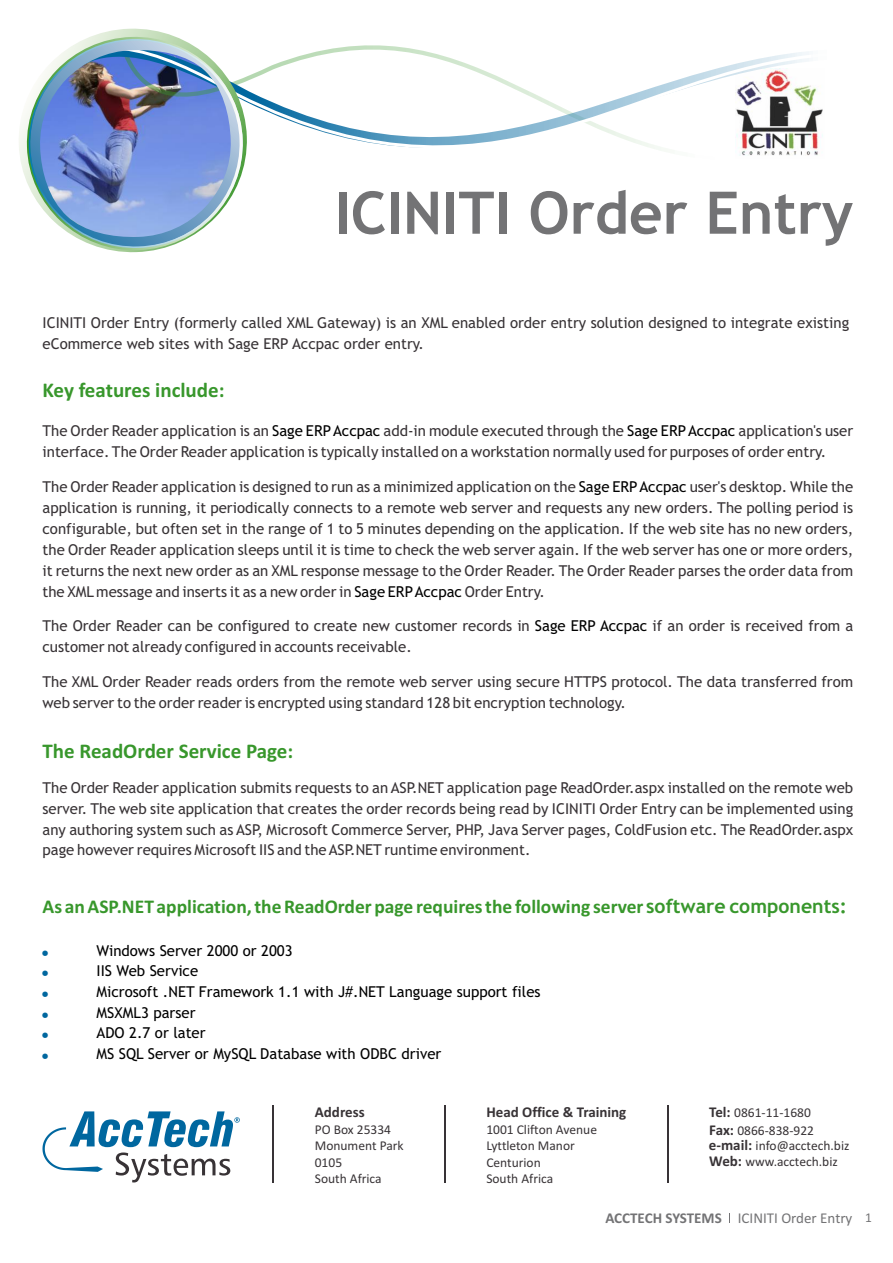
<style>
.page{position:relative;width:893px;height:1263px;background:#fff}
.page>*{position:absolute;margin:0;border:0;box-sizing:border-box;transform-origin:0 0}
.t1{font:700 58.65px "Trebuchet MS";color:#737375}
.t2{font:700 21px "Calibri";color:#38972c}
.t3{font:700 19.5px "Calibri";color:#38972c}
.t4{font:15px/20.9px "Trebuchet MS";color:#383336}
.t5{font:15px/20.7px "Trebuchet MS";color:#000}
.t6{font:15px "Calibri";color:#737375}
.t7{font:700 15px "Calibri";color:#383336}
.t8{font:13.5px/16.5px "Calibri";color:#383336}
.s1{color:#000}
.s2{font-family:"Trebuchet MS"}
.s3{font-weight:700;font-size:15px}
.s4{font-weight:700}
.s5{font-size:13.35px}
</style>
<div class="page">
<svg style="left:248px;top:45px;width:575px;height:111px"></svg>
<svg style="left:19px;top:28px;width:229px;height:225px"></svg>
<svg style="left:26px;top:36px;width:218px;height:215px"></svg>
<img style="left:28px;top:38px;width:215px;height:211px">
<hr style="left:444px;top:1106px;width:2px;height:77px;background:#383336">
<hr style="left:273px;top:1106px;width:1px;height:77px;background:#383336">
<hr style="left:667px;top:1106px;width:1px;height:77px;background:#383336">
<svg style="left:42px;top:1111px;width:198px;height:71px"></svg>
<h1 class="t1" style="left:334px;top:190px;width:520px">ICINITI Order Entry</h1>
<p class="t4" style="left:43px;top:314px;width:808px">ICINITI Order Entry (formerly called XML Gateway) is an XML enabled order entry solution designed to integrate existing eCommerce web sites with Sage ERP Accpac order entry.</p>
<h2 class="t2" style="left:43px;top:381px;width:184px">Key features include:</h2>
<p class="t4" style="left:43px;top:422px;width:812px">The Order Reader application is an <span class="s1">Sage ERPAccpac</span> add-in module executed through the <span class="s1">Sage ERPAccpac</span> application's user interface. The Order Reader application is typically installed on a workstation normally used for purposes of order entry.</p>
<p class="t4" style="left:43px;top:478px;width:812px;text-align:justify">The Order Reader application is designed to run as a minimized application on the <span class="s1">Sage ERPAccpac</span> user's desktop. While the application is running, it periodically connects to a remote web server and requests any new orders. The polling period is configurable, but often set in the range of 1 to 5 minutes depending on the application. If the web site has no new orders, the Order Reader application sleeps until it is time to check the web server again. If the web server has one or more orders, it returns the next new order as an XML response message to the Order Reader. The Order Reader parses the order data from the XML message and inserts it as a new order in <span class="s1">Sage ERPAccpac</span> Order Entry.</p>
<p class="t4" style="left:43px;top:617px;width:812px">The Order Reader can be configured to create new customer records in <span class="s1">Sage ERP Accpac</span> if an order is received from a customer not already configured in accounts receivable.</p>
<p class="t4" style="left:42px;top:673px;width:812px">The XML Order Reader reads orders from the remote web server using secure HTTPS protocol. The data transferred from web server to the order reader is encrypted using standard 128 bit encryption technology.</p>
<h2 class="t2" style="left:43px;top:743px;width:252px">The ReadOrder Service Page:</h2>
<p class="t4" style="left:43px;top:778px;width:812px;text-align:justify">The Order Reader application submits requests to an ASP.NET application page ReadOrder.aspx installed on the remote web server. The web site application that creates the order records being read by ICINITI Order Entry can be implemented using any authoring system such as ASP, Microsoft Commerce Server, PHP, Java Server pages, ColdFusion etc. The ReadOrder.aspx page however requires Microsoft IIS and the ASP.NET runtime environment.</p>
<h3 class="t3" style="left:43px;top:898px;width:806px">As an ASP.NET application, the ReadOrder page requires the following server <span class="s2">software components:</span></h3>
<p class="t5" style="left:97px;top:941px;width:446px">Windows Server 2000 or 2003<br>IIS Web Service<br>Microsoft .NET Framework 1.1 with J#.NET Language support files<br>MSXML3 parser<br>ADO 2.7 or later<br>MS SQL Server or MySQL Database with ODBC driver</p>
<p class="t7" style="left:315px;top:1106px;width:51px">Address</p>
<p class="t8" style="left:315px;top:1122px;width:90px">PO Box 25334<br>Monument Park<br>0105<br>South Africa</p>
<p class="t7" style="left:486px;top:1106px;width:142px">Head Office &amp; Training</p>
<p class="t8" style="left:486px;top:1122px;width:112px">1001 Clifton Avenue<br>Lyttleton Manor<br>Centurion<br>South Africa</p>
<p class="t8" style="left:709px;top:1104px;width:106px;line-height:18.3px"><span class="s3">Tel:</span> 0861-11-1680<br><span class="s3">Fax:</span> 0866-838-922</p>
<p class="t8" style="left:709px;top:1139px;width:142px"><span class="s3">e-mail:</span> info@acctech.biz<br><span class="s3">Web:</span> www.acctech.biz</p>
<p class="t6" style="left:605px;top:1212px;width:268px"><span class="s4">ACCTECH SYSTEMS</span> ICINITI Order Entry <span class="s5">1</span></p>
</div>
